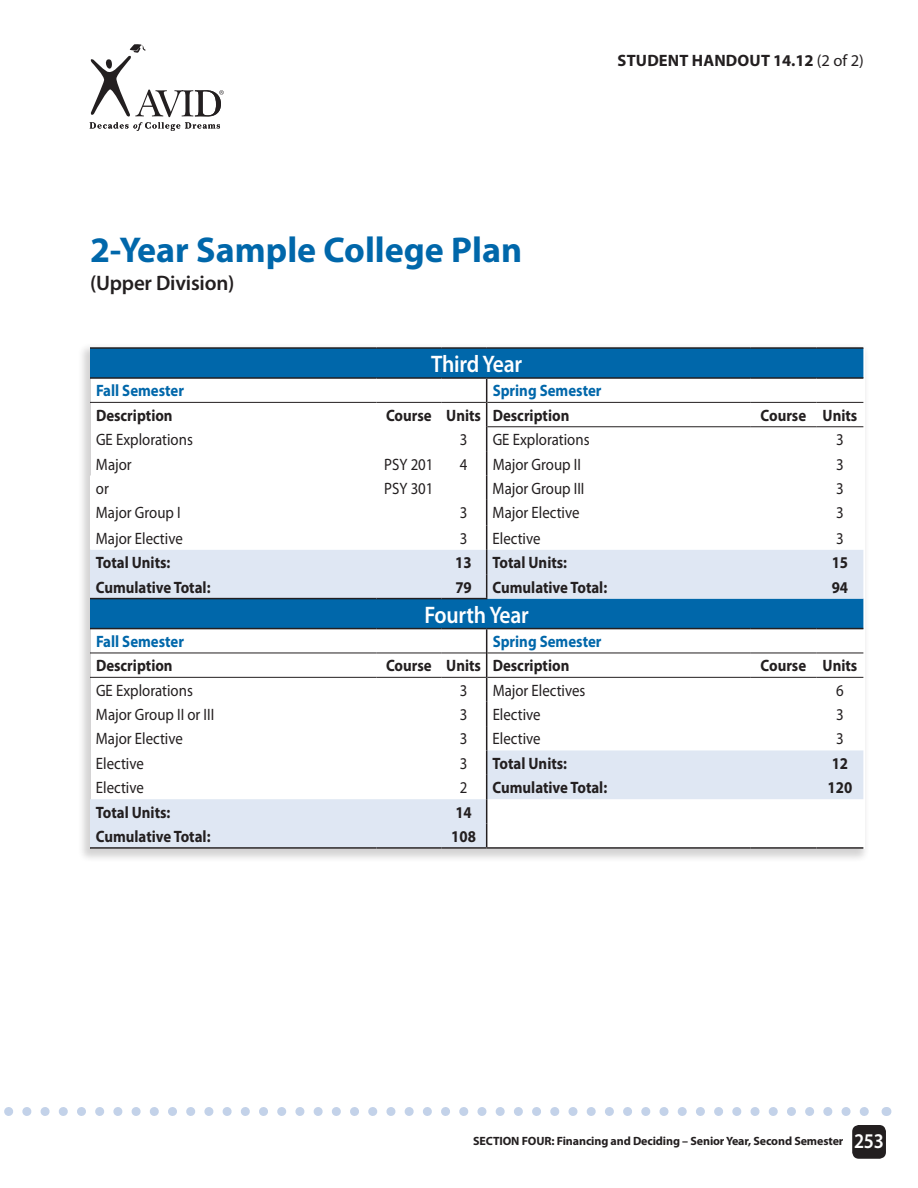
<style>
.page{position:relative;width:918px;height:1188px;background:#fff}
.page>*{position:absolute;margin:0;border:0;box-sizing:border-box;transform-origin:0 0}
.t1{font:700 36px "Myriad Pro";color:#0067aa}
.t2{font:600 24px "Myriad Pro";letter-spacing:-.01em;color:#fff;scale:.9 1}
.t3{font:600 21px "Myriad Pro";letter-spacing:-.01em;color:#231f20}
.t4{font:16.5px "Myriad Pro";color:#231f20;scale:.9 1}
.t5{font:700 16.5px "Myriad Pro";color:#231f20;scale:.9 1}
.t6{font:700 16.5px "Myriad Pro";color:#0067aa;scale:.9 1}
.t7{font:700 16.5px "Myriad Pro";color:#231f20}
.t8{font:700 12px "Myriad Pro";letter-spacing:-.01em;color:#231f20}
.s1{font-weight:400}
.s2{font-weight:600;font-size:21px;color:#fff}
</style>
<div class="page">
<div style="left:852px;top:1125px;width:34px;height:34px;background:#231f20;border-radius:7px"></div>
<svg style="left:4px;top:1107px;width:865px;height:9px"></svg>
<svg style="left:90px;top:44px;width:134px;height:87px"></svg>
<div style="left:77px;top:342px;width:793px;height:521px;background:#231f20;opacity:.2"></div>
<svg style="left:90px;top:349px;width:773px;height:127px"></svg>
<svg style="left:90px;top:476px;width:773px;height:74px"></svg>
<svg style="left:90px;top:550px;width:773px;height:297px"></svg>
<hr style="left:90px;top:402px;width:287px;height:1px;background:#231f20">
<hr style="left:377px;top:402px;width:64px;height:1px;background:#231f20">
<hr style="left:441px;top:402px;width:45px;height:1px;background:#231f20">
<hr style="left:487px;top:402px;width:263px;height:1px;background:#231f20">
<hr style="left:750px;top:402px;width:67px;height:1px;background:#231f20">
<hr style="left:817px;top:402px;width:46px;height:1px;background:#231f20">
<hr style="left:487px;top:426px;width:263px;height:1px;background:#231f20">
<hr style="left:750px;top:426px;width:67px;height:1px;background:#231f20">
<hr style="left:817px;top:426px;width:46px;height:1px;background:#231f20">
<hr style="left:90px;top:653px;width:287px;height:1px;background:#231f20">
<hr style="left:377px;top:653px;width:64px;height:1px;background:#231f20">
<hr style="left:441px;top:653px;width:45px;height:1px;background:#231f20">
<hr style="left:487px;top:653px;width:263px;height:1px;background:#231f20">
<hr style="left:750px;top:653px;width:67px;height:1px;background:#231f20">
<hr style="left:817px;top:653px;width:46px;height:1px;background:#231f20">
<hr style="left:90px;top:677px;width:287px;height:1px;background:#231f20">
<hr style="left:377px;top:677px;width:64px;height:1px;background:#231f20">
<hr style="left:441px;top:677px;width:45px;height:1px;background:#231f20">
<hr style="left:487px;top:677px;width:263px;height:1px;background:#231f20">
<hr style="left:750px;top:677px;width:67px;height:1px;background:#231f20">
<hr style="left:817px;top:677px;width:46px;height:1px;background:#231f20">
<hr style="left:90px;top:347px;width:287px;height:2px;background:#231f20">
<hr style="left:377px;top:347px;width:64px;height:2px;background:#231f20">
<hr style="left:441px;top:347px;width:46px;height:2px;background:#231f20">
<hr style="left:487px;top:347px;width:263px;height:2px;background:#231f20">
<hr style="left:750px;top:347px;width:67px;height:2px;background:#231f20">
<hr style="left:817px;top:347px;width:46px;height:2px;background:#231f20">
<hr style="left:90px;top:377px;width:287px;height:2px;background:#231f20">
<hr style="left:377px;top:377px;width:64px;height:2px;background:#231f20">
<hr style="left:441px;top:377px;width:46px;height:2px;background:#231f20">
<hr style="left:487px;top:377px;width:263px;height:2px;background:#231f20">
<hr style="left:750px;top:377px;width:67px;height:2px;background:#231f20">
<hr style="left:817px;top:377px;width:46px;height:2px;background:#231f20">
<hr style="left:90px;top:598px;width:287px;height:1px;background:#231f20">
<hr style="left:377px;top:598px;width:64px;height:1px;background:#231f20">
<hr style="left:441px;top:598px;width:46px;height:1px;background:#231f20">
<hr style="left:90px;top:628px;width:287px;height:1px;background:#231f20">
<hr style="left:377px;top:628px;width:64px;height:1px;background:#231f20">
<hr style="left:441px;top:628px;width:46px;height:1px;background:#231f20">
<hr style="left:487px;top:628px;width:263px;height:1px;background:#231f20">
<hr style="left:750px;top:628px;width:67px;height:1px;background:#231f20">
<hr style="left:817px;top:628px;width:46px;height:1px;background:#231f20">
<svg style="left:486px;top:379px;width:1px;height:219px"></svg>
<svg style="left:486px;top:629px;width:1px;height:218px"></svg>
<hr style="left:90px;top:847px;width:287px;height:2px;background:#231f20">
<hr style="left:377px;top:847px;width:64px;height:2px;background:#231f20">
<hr style="left:441px;top:847px;width:46px;height:2px;background:#231f20">
<hr style="left:487px;top:847px;width:263px;height:2px;background:#231f20">
<hr style="left:750px;top:847px;width:67px;height:2px;background:#231f20">
<hr style="left:817px;top:847px;width:46px;height:2px;background:#231f20">
<p class="t1" style="left:90px;top:226px;width:434px">2-Year Sample College Plan</p>
<p class="t3" style="left:90px;top:270px;width:146px">(Upper Division)</p>
<p class="t2" style="left:431px;top:349px;width:102px">Third Year</p>
<p class="t7" style="left:618px;top:50px;width:248px">student handout 14.12 <span class="s1">(2 of 2)</span></p>
<p class="t6" style="left:96px;top:380px;width:99px">Fall Semester</p>
<p class="t6" style="left:493px;top:380px;width:122px">Spring Semester</p>
<p class="t5" style="left:96px;top:404px;width:87px">Description</p>
<p class="t5" style="left:386px;top:404px;width:205px">Course Units Description</p>
<p class="t5" style="left:761px;top:404px;width:109px">Course Units</p>
<p class="t4" style="left:96px;top:429px;width:109px">GE Explorations</p>
<p class="t4" style="left:460px;top:429px;width:10px">3</p>
<p class="t4" style="left:493px;top:429px;width:109px">GE Explorations</p>
<p class="t4" style="left:836px;top:429px;width:10px">3</p>
<p class="t4" style="left:96px;top:454px;width:41px">Major</p>
<p class="t4" style="left:384px;top:454px;width:56px">PSY 201</p>
<p class="t4" style="left:460px;top:454px;width:10px">4</p>
<p class="t4" style="left:493px;top:454px;width:100px">Major Group II</p>
<p class="t4" style="left:836px;top:454px;width:10px">3</p>
<p class="t4" style="left:96px;top:478px;width:16px">or</p>
<p class="t4" style="left:384px;top:478px;width:56px">PSY 301</p>
<p class="t4" style="left:493px;top:478px;width:104px">Major Group III</p>
<p class="t4" style="left:836px;top:478px;width:10px">3</p>
<p class="t4" style="left:96px;top:503px;width:96px">Major Group I</p>
<p class="t4" style="left:460px;top:503px;width:10px">3</p>
<p class="t4" style="left:493px;top:503px;width:98px">Major Elective</p>
<p class="t4" style="left:836px;top:503px;width:10px">3</p>
<p class="t4" style="left:96px;top:528px;width:98px">Major Elective</p>
<p class="t4" style="left:460px;top:528px;width:10px">3</p>
<p class="t4" style="left:493px;top:528px;width:55px">Elective</p>
<p class="t4" style="left:836px;top:528px;width:10px">3</p>
<p class="t5" style="left:96px;top:552px;width:84px">Total Units:</p>
<p class="t5" style="left:455px;top:552px;width:20px">13</p>
<p class="t5" style="left:493px;top:552px;width:84px">Total Units:</p>
<p class="t5" style="left:832px;top:552px;width:20px">15</p>
<p class="t5" style="left:96px;top:576px;width:129px">Cumulative Total:</p>
<p class="t5" style="left:455px;top:576px;width:20px">79</p>
<p class="t5" style="left:493px;top:576px;width:129px">Cumulative Total:</p>
<p class="t5" style="left:832px;top:576px;width:20px">94</p>
<p class="t2" style="left:424px;top:599px;width:118px">Fourth Year</p>
<p class="t6" style="left:96px;top:631px;width:99px">Fall Semester</p>
<p class="t6" style="left:493px;top:631px;width:122px">Spring Semester</p>
<p class="t5" style="left:96px;top:655px;width:87px">Description</p>
<p class="t5" style="left:386px;top:655px;width:205px">Course Units Description</p>
<p class="t5" style="left:761px;top:655px;width:109px">Course Units</p>
<p class="t4" style="left:96px;top:680px;width:109px">GE Explorations</p>
<p class="t4" style="left:460px;top:680px;width:10px">3</p>
<p class="t4" style="left:493px;top:680px;width:105px">Major Electives</p>
<p class="t4" style="left:836px;top:680px;width:10px">6</p>
<p class="t4" style="left:96px;top:704px;width:133px">Major Group II or III</p>
<p class="t4" style="left:460px;top:704px;width:10px">3</p>
<p class="t4" style="left:493px;top:704px;width:55px">Elective</p>
<p class="t4" style="left:836px;top:704px;width:10px">3</p>
<p class="t4" style="left:96px;top:729px;width:98px">Major Elective</p>
<p class="t4" style="left:460px;top:729px;width:10px">3</p>
<p class="t4" style="left:493px;top:729px;width:55px">Elective</p>
<p class="t4" style="left:836px;top:729px;width:10px">3</p>
<p class="t4" style="left:96px;top:753px;width:55px">Elective</p>
<p class="t4" style="left:460px;top:753px;width:10px">3</p>
<p class="t5" style="left:493px;top:752px;width:84px">Total Units:</p>
<p class="t5" style="left:832px;top:752px;width:20px">12</p>
<p class="t4" style="left:96px;top:777px;width:55px">Elective</p>
<p class="t4" style="left:460px;top:777px;width:10px">2</p>
<p class="t5" style="left:493px;top:777px;width:129px">Cumulative Total:</p>
<p class="t5" style="left:828px;top:777px;width:29px">120</p>
<p class="t5" style="left:96px;top:801px;width:84px">Total Units:</p>
<p class="t5" style="left:455px;top:801px;width:20px">14</p>
<p class="t5" style="left:96px;top:826px;width:129px">Cumulative Total:</p>
<p class="t5" style="left:451px;top:826px;width:29px">108</p>
<p class="t8" style="left:473px;top:1133px;width:412px">SECTION FOUR: Financing and Deciding – Senior Year, Second Semester <span class="s2">253</span></p>
</div>
